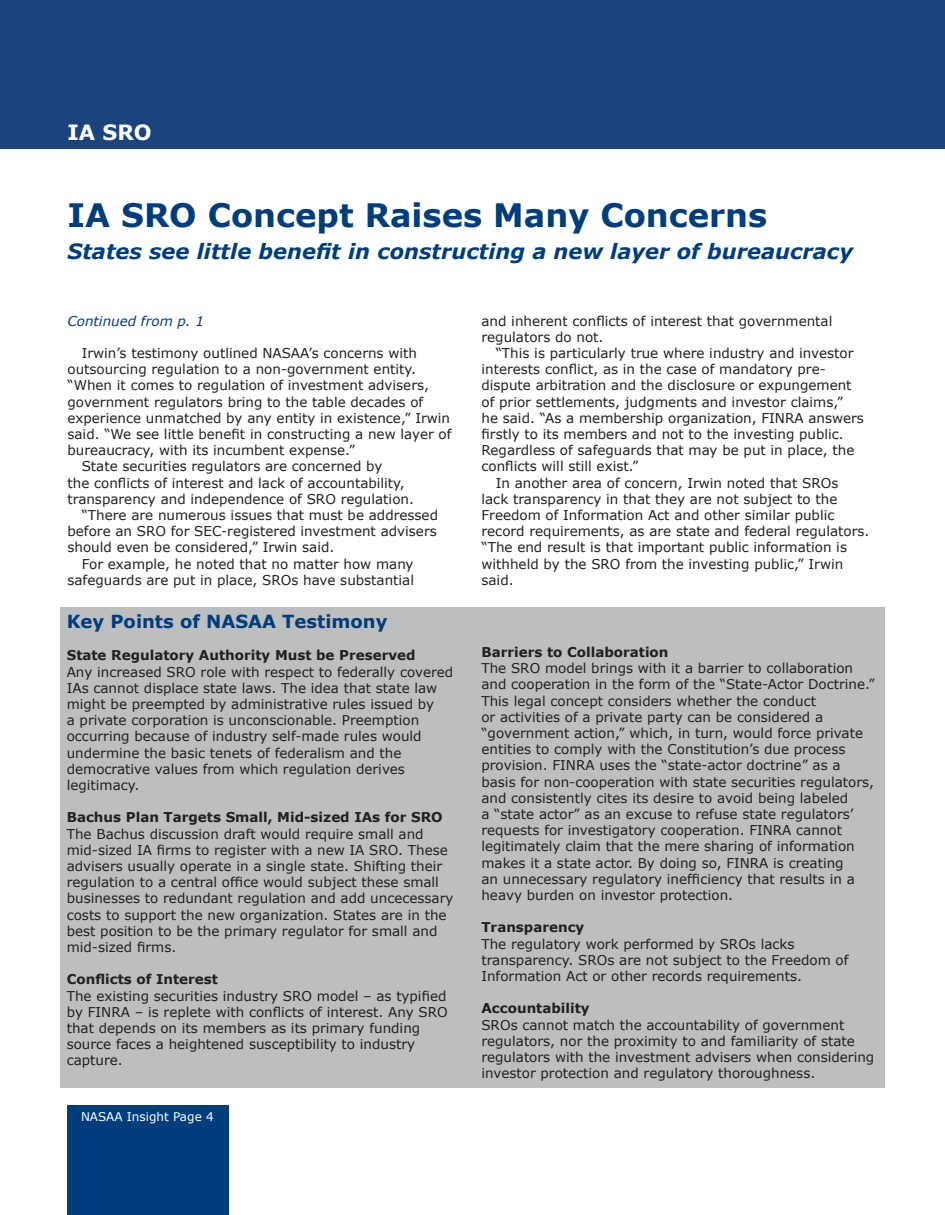
<style>
.page{position:relative;width:945px;height:1215px;background:#fff}
.page>*{position:absolute;margin:0;border:0;box-sizing:border-box;transform-origin:0 0}
.t1{font:700 32.25px "Verdana";color:#003d7d}
.t2{font:italic 700 21px "Verdana";color:#003d7d}
.t3{font:700 21px "Verdana";color:#fff}
.t4{font:700 18px "Verdana";color:#003d7d}
.t5{font:13.5px/16.2px "Verdana";color:#231f20}
.t6{font:700 13.5px "Verdana";color:#231f20}
.t7{font:italic 13.5px "Verdana";color:#003d7d}
.t8{font:12px "Verdana";color:#fff}
</style>
<div class="page">
<div style="left:0;top:0;width:945px;height:148px;background:#1d437e"></div>
<div style="left:68px;top:1106px;width:162px;height:109px;background:#003d7d"></div>
<div style="left:60px;top:608px;width:825px;height:480px;background:#bcbec0"></div>
<h2 class="t3" style="left:67px;top:118px;width:86px">IA SRO</h2>
<h1 class="t1" style="left:68px;top:195px;width:701px">IA SRO Concept Raises Many Concerns</h1>
<h2 class="t2" style="left:68px;top:238px;width:787px">States see little benefit in constructing a new layer of bureaucracy</h2>
<p class="t7" style="left:68px;top:312px;width:138px">Continued from p. 1</p>
<p class="t5" style="left:82px;top:345px;width:337px">Irwin’s testimony outlined NASAA’s concerns with</p>
<p class="t5" style="left:68px;top:361px;width:350px">outsourcing regulation to a non-government entity.</p>
<p class="t5" style="left:68px;top:377px;width:363px">“When it comes to regulation of investment advisers,</p>
<p class="t5" style="left:68px;top:393px;width:357px">government regulators bring to the table decades of</p>
<p class="t5" style="left:68px;top:409px;width:384px">experience unmatched by any entity in existence,” Irwin</p>
<p class="t5" style="left:68px;top:426px;width:386px">said. “We see little benefit in constructing a new layer of</p>
<p class="t5" style="left:68px;top:442px;width:289px">bureaucracy, with its incumbent expense.”</p>
<p class="t5" style="left:82px;top:458px;width:302px">State securities regulators are concerned by</p>
<p class="t5" style="left:68px;top:474px;width:339px">the conflicts of interest and lack of accountability,</p>
<p class="t5" style="left:68px;top:490px;width:348px">transparency and independence of SRO regulation.</p>
<p class="t5" style="left:82px;top:507px;width:358px">“There are numerous issues that must be addressed</p>
<p class="t5" style="left:68px;top:523px;width:371px">before an SRO for SEC-registered investment advisers</p>
<p class="t5" style="left:68px;top:539px;width:268px">should even be considered,” Irwin said.</p>
<p class="t5" style="left:82px;top:555px;width:333px">For example, he noted that no matter how many</p>
<p class="t5" style="left:68px;top:571px;width:348px">safeguards are put in place, SROs have substantial</p>
<h3 class="t4" style="left:67px;top:610px;width:322px">Key Points of NASAA Testimony</h3>
<p class="t6" style="left:67px;top:647px;width:350px">State Regulatory Authority Must be Preserved</p>
<p class="t5" style="left:67px;top:663px;width:388px">Any increased SRO role with respect to federally covered IAs cannot displace state laws. The idea that state law might be preempted by administrative rules issued by<br>a private corporation is unconscionable. Preemption occurring because of industry self-made rules would undermine the basic tenets of federalism and the democrative values from which regulation derives legitimacy.</p>
<p class="t6" style="left:67px;top:809px;width:377px">Bachus Plan Targets Small, Mid-sized IAs for SRO</p>
<p class="t5" style="left:67px;top:825px;width:388px">The Bachus discussion draft would require small and mid-sized IA firms to register with a new IA SRO. These advisers usually operate in a single state. Shifting their regulation to a central office would subject these small businesses to redundant regulation and add uncecessary costs to support the new organization. States are in the best position to be the primary regulator for small and mid-sized firms.</p>
<p class="t6" style="left:67px;top:971px;width:153px">Conflicts of Interest</p>
<p class="t5" style="left:67px;top:987px;width:383px">The existing securities industry SRO model – as typified by FINRA – is replete with conflicts of interest. Any SRO that depends on its members as its primary funding source faces a heightened susceptibility to industry capture.</p>
<p class="t8" style="left:81px;top:1109px;width:134px">NASAA Insight Page 4</p>
<p class="t5" style="left:482px;top:312px;width:352px">and inherent conflicts of interest that governmental regulators do not.</p>
<p class="t5" style="left:496px;top:345px;width:359px">“This is particularly true where industry and investor</p>
<p class="t5" style="left:482px;top:361px;width:346px">interests conflict, as in the case of mandatory pre-</p>
<p class="t5" style="left:482px;top:377px;width:372px">dispute arbitration and the disclosure or expungement</p>
<p class="t5" style="left:482px;top:393px;width:363px">of prior settlements, judgments and investor claims,”</p>
<p class="t5" style="left:482px;top:409px;width:384px">he said. “As a membership organization, FINRA answers</p>
<p class="t5" style="left:482px;top:426px;width:364px">firstly to its members and not to the investing public.</p>
<p class="t5" style="left:482px;top:442px;width:375px">Regardless of safeguards that may be put in place, the</p>
<p class="t5" style="left:482px;top:458px;width:158px">conflicts will still exist.”</p>
<p class="t5" style="left:496px;top:474px;width:344px">In another area of concern, Irwin noted that SROs</p>
<p class="t5" style="left:482px;top:490px;width:357px">lack transparency in that they are not subject to the</p>
<p class="t5" style="left:482px;top:507px;width:354px">Freedom of Information Act and other similar public</p>
<p class="t5" style="left:482px;top:523px;width:389px">record requirements, as are state and federal regulators.</p>
<p class="t5" style="left:482px;top:539px;width:367px">“The end result is that important public information is</p>
<p class="t5" style="left:482px;top:555px;width:363px">withheld by the SRO from the investing public,” Irwin</p>
<p class="t5" style="left:482px;top:571px;width:34px">said.</p>
<p class="t6" style="left:481px;top:643px;width:189px">Barriers to Collaboration</p>
<p class="t5" style="left:481px;top:660px;width:395px">The SRO model brings with it a barrier to collaboration and cooperation in the form of the “State-Actor Doctrine.” This legal concept considers whether the conduct<br>or activities of a private party can be considered a “government action,” which, in turn, would force private entities to comply with the Constitution’s due process provision. FINRA uses the “state-actor doctrine” as a basis for non-cooperation with state securities regulators, and consistently cites its desire to avoid being labeled<br>a “state actor” as an excuse to refuse state regulators’ requests for investigatory cooperation. FINRA cannot legitimately claim that the mere sharing of information makes it a state actor. By doing so, FINRA is creating<br>an unnecessary regulatory inefficiency that results in a heavy burden on investor protection.</p>
<p class="t6" style="left:481px;top:919px;width:105px">Transparency</p>
<p class="t5" style="left:481px;top:935px;width:369px">The regulatory work performed by SROs lacks transparency. SROs are not subject to the Freedom of<br>Information Act or other records requirements.</p>
<p class="t6" style="left:481px;top:1000px;width:110px">Accountability</p>
<p class="t5" style="left:481px;top:1016px;width:394px">SROs cannot match the accountability of government regulators, nor the proximity to and familiarity of state regulators with the investment advisers when considering investor protection and regulatory thoroughness.</p>
</div>
